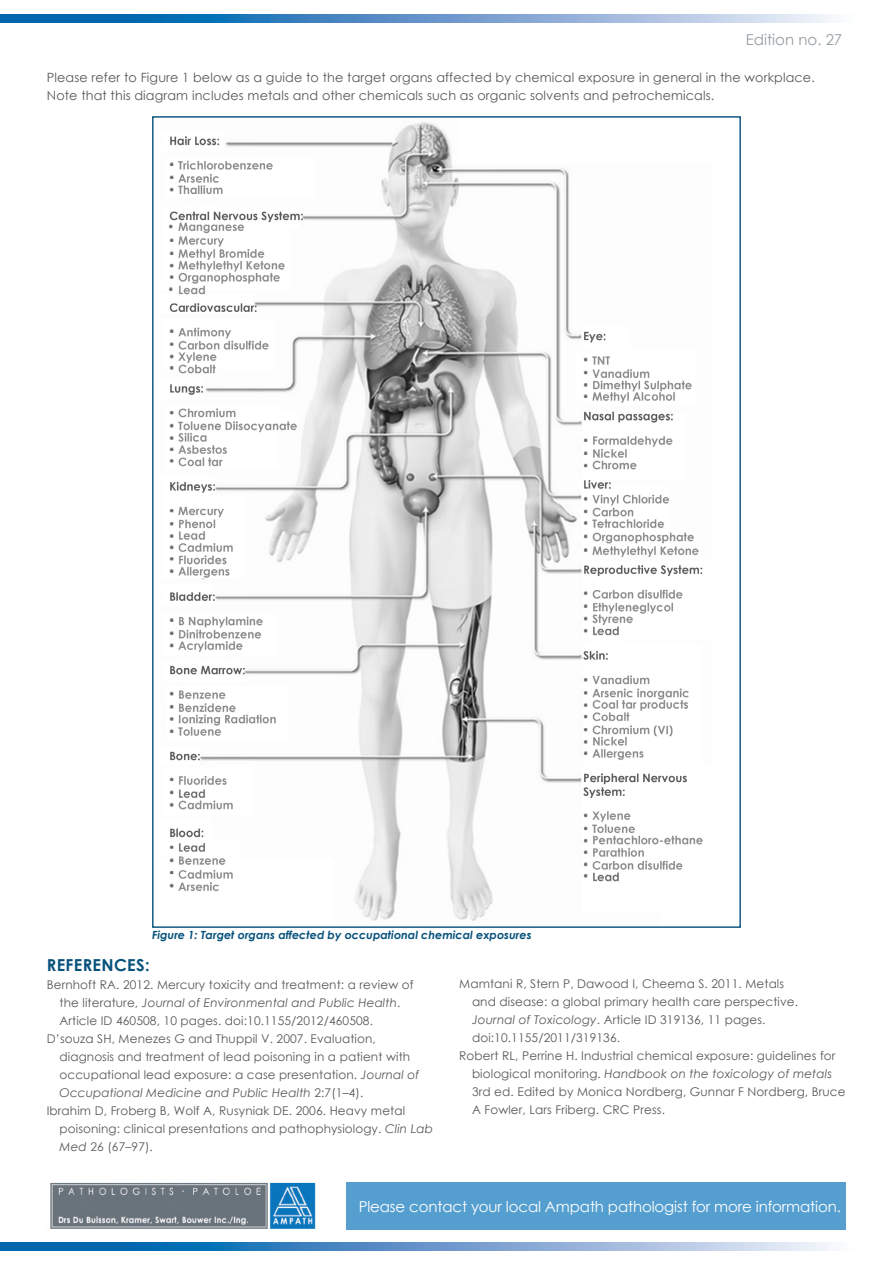
<style>
.page{position:relative;width:893px;height:1263px;background:#fff}
.page>*{position:absolute;margin:0;border:0;box-sizing:border-box;transform-origin:0 0}
.t1{font:700 16.5px "Century Gothic";letter-spacing:.02em;color:#06517c}
.t2{font:15px "Century Gothic";letter-spacing:-.01em;color:#fff}
.t3{font:15px "Century Gothic";color:#959da2}
.t4{font:12.75px/18px "Century Gothic";letter-spacing:.01em;color:#57585a}
.t5{font:12px/18px "Century Gothic";letter-spacing:.01em;color:#57585a}
.t6{font:italic 700 11.25px "Century Gothic";color:#06517c}
.s1{font-style:italic}
</style>
<div class="page">
<svg style="left:0;top:15px;width:832px;height:7px;background:#6299cc"></svg>
<svg style="left:0;top:1243px;width:830px;height:7px;background:#6299cc"></svg>
<div style="left:346px;top:1182px;width:499px;height:47px;background:#559fd0"></div>
<img style="left:50px;top:1182px;width:266px;height:47px">
<img style="left:169px;top:122px;width:534px;height:799px">
<p class="t3" style="left:746px;top:29px;width:98px">Edition no. 27</p>
<p class="t4" style="left:47px;top:68px;width:770px">Please refer to Figure 1 below as a guide to the target organs affected by chemical exposure in general in the workplace.<br>Note that this diagram includes metals and other chemicals such as organic solvents and petrochemicals.</p>
<p class="t6" style="left:152px;top:927px;width:381px">Figure 1: Target organs affected by occupational chemical exposures</p>
<p class="t1" style="left:47px;top:953px;width:104px">REFERENCES:</p>
<p class="t5" style="left:60px;top:976px;width:356px;text-indent:-13px">Bernhoft RA. 2012. Mercury toxicity and treatment: a review of the literature, <span class="s1">Journal of Environmental and Public Health</span>.<br>Article ID 460508, 10 pages. doi:10.1155/2012/460508.</p>
<p class="t5" style="left:60px;top:1030px;width:361px;text-indent:-13px">D’souza SH, Menezes G and Thuppil V. 2007. Evaluation, diagnosis and treatment of lead poisoning in a patient with occupational lead exposure: a case presentation. <span class="s1">Journal of Occupational Medicine and Public Health</span> 2:7(1–4).</p>
<p class="t5" style="left:60px;top:1102px;width:375px;text-indent:-13px">Ibrahim D, Froberg B, Wolf A, Rusyniak DE. 2006. Heavy metal poisoning: clinical presentations and pathophysiology. <span class="s1">Clin Lab<br>Med</span> 26 (67–97).</p>
<p class="t5" style="left:472px;top:974px;width:328px;text-indent:-13px">Mamtani R, Stern P, Dawood I, Cheema S. 2011. Metals and disease: a global primary health care perspective.<br><span class="s1">Journal of Toxicology</span>. Article ID 319136, 11 pages. doi:10.1155/2011/319136.</p>
<p class="t5" style="left:472px;top:1046px;width:375px;text-indent:-13px">Robert RL, Perrine H. Industrial chemical exposure: guidelines for biological monitoring. <span class="s1">Handbook on the toxicology of metals </span>3rd ed. Edited by Monica Nordberg, Gunnar F Nordberg, Bruce A Fowler, Lars Friberg. CRC Press.</p>
<p class="t2" style="left:359px;top:1196px;width:484px">Please contact your local Ampath pathologist for more information.</p>
</div>
